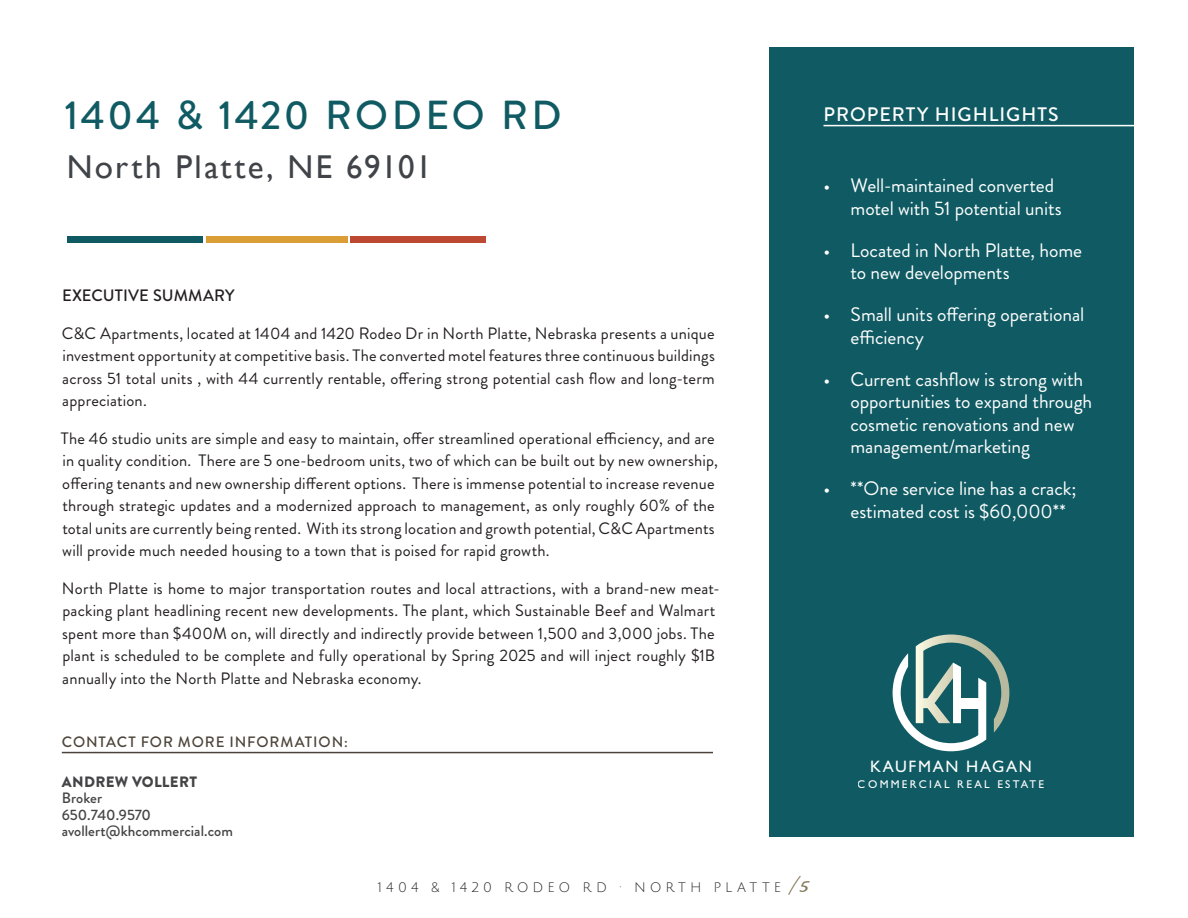
<style>
.page{position:relative;width:1188px;height:918px;background:#fff}
.page>*{position:absolute;margin:0;border:0;box-sizing:border-box;transform-origin:0 0}
.Body{font:500 40.5px "Brandon Grotesque";letter-spacing:.065em;color:#105b63}
.Body-2{font:33px "Gill Sans";letter-spacing:.07em;color:#404448}
.t1{font:19.5px/22.5px "Brandon Grotesque";letter-spacing:-.005em;color:#fff}
.Subhead{font:500 19.5px "Brandon Grotesque";letter-spacing:.05em;color:#fff}
.t2{font:16.65px "Gill Sans";letter-spacing:.1em;color:#fff}
.Body-3{font:16.5px/22.5px "Brandon Grotesque";letter-spacing:.01em;color:#231f20}
.Body-4{font:500 16.5px "Brandon Grotesque";letter-spacing:.005em;color:#231f20}
.Body-5{font:500 15px/16.5px "Brandon Grotesque";letter-spacing:.005em;color:#444345}
.Subhead-2{font:500 15px "Brandon Grotesque";letter-spacing:.06em;color:#4c443a}
.t3{font:13.5px "Julius Sans One";letter-spacing:.285em;color:#231f20}
.t4{font:11.25px "Gill Sans";letter-spacing:.2em;color:#fff}
.s1{font-weight:900}
.s2{font-family:"Marck Script";font-size:22.5px;color:#817454}
</style>
<div class="page">
<div style="left:770px;top:47px;width:364px;height:790px;background:#105b63"></div>
<div style="left:68px;top:236px;width:135px;height:7px;background:#105b63"></div>
<div style="left:206px;top:236px;width:141px;height:7px;background:#db9e36"></div>
<div style="left:350px;top:236px;width:136px;height:7px;background:#bd4932"></div>
<hr style="left:824px;top:125px;width:337px;height:1px;background:#fff">
<hr style="left:62px;top:752px;width:651px;height:1px;background:#4c443a">
<svg style="left:893px;top:634px;width:116px;height:117px"></svg>
<p class="Body" style="left:64px;top:87px;width:324px">1404 &amp; 1420 Rodeo</p>
<p class="Body" style="left:501px;top:87px;width:52px">Rd</p>
<p class="Body-2" style="left:67px;top:148px;width:367px">North Platte, NE 69101</p>
<p class="Body-4" style="left:62px;top:284px;width:174px">EXECUTIVE SUMMARY</p>
<p class="Body-3" style="left:62px;top:322px;width:654px;text-align:justify">C&amp;C Apartments, located at 1404 and 1420 Rodeo Dr in North Platte, Nebraska presents a unique investment opportunity at competitive basis. The converted motel features three continuous buildings across 51 total units , with 44 currently rentable, offering strong potential cash flow and long-term appreciation.</p>
<p class="Body-3" style="left:61px;top:427px;width:659px">The 46 studio units are simple and easy to maintain, offer streamlined operational efficiency, and are in quality condition. There are 5 one-bedroom units, two of which can be built out by new ownership, offering tenants and new ownership different options. There is immense potential to increase revenue through strategic updates and a modernized approach to management, as only roughly 60% of the total units are currently being rented. With its strong location and growth potential, C&amp;C Apartments will provide much needed housing to a town that is poised for rapid growth.</p>
<p class="Body-3" style="left:62px;top:577px;width:660px">North Platte is home to major transportation routes and local attractions, with a brand-new meat&shy;packing plant headlining recent new developments. The plant, which Sustainable Beef and Walmart spent more than $400M on, will directly and indirectly provide between 1,500 and 3,000 jobs. The plant is scheduled to be complete and fully operational by Spring 2025 and will inject roughly $1B annually into the North Platte and Nebraska economy.</p>
<p class="Subhead" style="left:824px;top:100px;width:237px">PROPERTY HIGHLIGHTS</p>
<p class="t1" style="left:850px;top:174px;width:213px;text-indent:-27px">• Well-maintained converted motel with 51 potential units</p>
<p class="t1" style="left:850px;top:239px;width:233px;text-indent:-27px">• Located in North Platte, home to new developments</p>
<p class="t1" style="left:850px;top:303px;width:235px;text-indent:-27px">• Small units offering operational efficiency</p>
<p class="t1" style="left:850px;top:368px;width:243px;text-indent:-27px">• Current cashflow is strong with opportunities to expand through cosmetic renovations and new management/marketing</p>
<p class="t1" style="left:850px;top:477px;width:228px;text-indent:-27px">• **One service line has a crack; estimated cost is $60,000**</p>
<p class="Subhead-2" style="left:62px;top:732px;width:287px">CONTACT FOR MORE INFORMATION:</p>
<p class="Body-5" style="left:62px;top:774px;width:173px"><span class="s1">ANDREW VOLLERT<br></span>Broker<br>650.740.9570 avollert@khcommercial.com</p>
<p class="t3" style="left:378px;top:881px;width:432px">1404 &amp; 1420 RODEO RD · NORTH PLATTE <span class="s2">/5</span></p>
<p class="t2" style="left:870px;top:757px;width:163px">KAUFMAN HAGAN</p>
<p class="t4" style="left:858px;top:777px;width:188px">COMMERCIAL REAL ESTATE</p>
</div>
